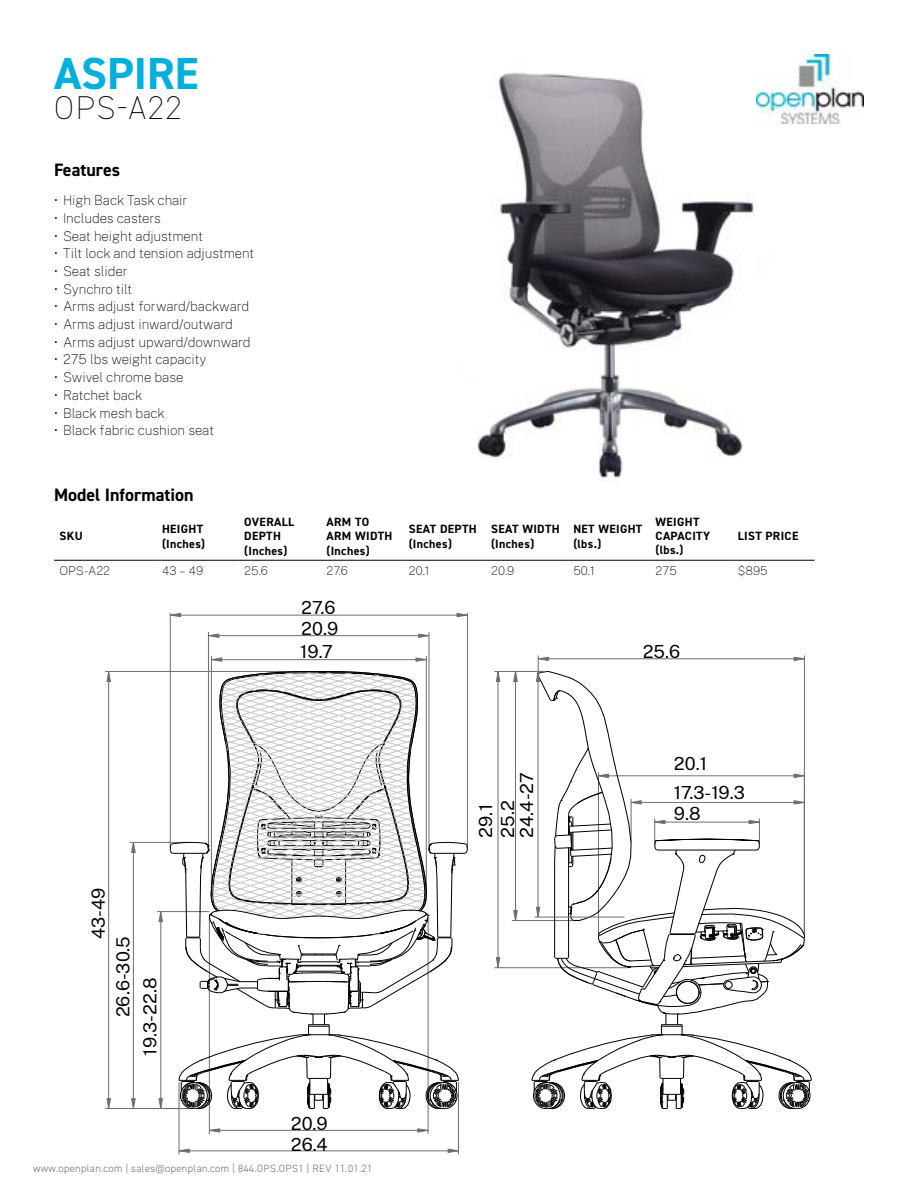
<style>
.page{position:relative;width:918px;height:1188px;background:#fff}
.page>*{position:absolute;margin:0;border:0;box-sizing:border-box;transform-origin:0 0}
.t1{font:700 45px "DIN2014";color:#00b0dc}
.t2{font:200 33px "DIN2014";letter-spacing:.055em;color:#000}
.t3{font:18px/24.6px "Public Sans";color:#000}
.t4{font:700 18px "DIN2014";color:#000}
.t5{font:100 13.5px "Public Sans";letter-spacing:-.005em;color:#000}
.t6{font:700 12px/14.4px "DIN2014";letter-spacing:.03em;color:#000}
.t7{font:100 12px "Public Sans";color:#000}
.t8{font:300 10.5px "DIN2014";letter-spacing:.03em;color:#6d6e71}
</style>
<div class="page">
<img style="left:770px;top:54px;width:94px;height:69px">
<img style="left:477px;top:72px;width:293px;height:410px">
<hr style="left:54px;top:560px;width:103px;height:1px;background:#000">
<hr style="left:157px;top:560px;width:82px;height:1px;background:#000">
<hr style="left:239px;top:560px;width:82px;height:1px;background:#000">
<hr style="left:321px;top:560px;width:82px;height:1px;background:#000">
<hr style="left:403px;top:560px;width:83px;height:1px;background:#000">
<hr style="left:486px;top:560px;width:82px;height:1px;background:#000">
<hr style="left:568px;top:560px;width:82px;height:1px;background:#000">
<hr style="left:650px;top:560px;width:82px;height:1px;background:#000">
<hr style="left:732px;top:560px;width:83px;height:1px;background:#000">
<hr style="left:211px;top:656px;width:1px;height:233px;background:#6d6e71">
<hr style="left:426px;top:656px;width:1px;height:232px;background:#6d6e71">
<hr style="left:222px;top:659px;width:194px;height:1px;background:#6d6e71">
<svg style="left:210px;top:657px;width:13px;height:5px"></svg>
<svg style="left:415px;top:657px;width:14px;height:5px"></svg>
<hr style="left:208px;top:632px;width:1px;height:216px;background:#6d6e71">
<hr style="left:429px;top:632px;width:1px;height:216px;background:#6d6e71">
<hr style="left:219px;top:635px;width:200px;height:1px;background:#6d6e71">
<svg style="left:209px;top:633px;width:11px;height:5px"></svg>
<svg style="left:418px;top:633px;width:12px;height:5px"></svg>
<hr style="left:170px;top:613px;width:1px;height:235px;background:#6d6e71">
<hr style="left:467px;top:613px;width:1px;height:235px;background:#6d6e71">
<hr style="left:181px;top:615px;width:276px;height:1px;background:#6d6e71">
<svg style="left:169px;top:613px;width:13px;height:5px"></svg>
<svg style="left:456px;top:613px;width:11px;height:5px"></svg>
<hr style="left:179px;top:1083px;width:1px;height:71px;background:#6d6e71">
<hr style="left:458px;top:1083px;width:1px;height:71px;background:#6d6e71">
<hr style="left:189px;top:1150px;width:259px;height:1px;background:#6d6e71">
<svg style="left:178px;top:1148px;width:12px;height:5px"></svg>
<svg style="left:447px;top:1148px;width:11px;height:5px"></svg>
<hr style="left:157px;top:911px;width:52px;height:1px;background:#6d6e71">
<hr style="left:160px;top:922px;width:1px;height:177px;background:#6d6e71">
<svg style="left:158px;top:1098px;width:5px;height:10px"></svg>
<svg style="left:158px;top:911px;width:5px;height:12px"></svg>
<hr style="left:130px;top:842px;width:59px;height:1px;background:#6d6e71">
<hr style="left:133px;top:852px;width:1px;height:247px;background:#6d6e71">
<svg style="left:131px;top:1098px;width:5px;height:10px"></svg>
<svg style="left:131px;top:841px;width:5px;height:12px"></svg>
<hr style="left:106px;top:1108px;width:86px;height:1px;background:#6d6e71">
<hr style="left:106px;top:671px;width:211px;height:1px;background:#6d6e71">
<hr style="left:108px;top:682px;width:1px;height:417px;background:#6d6e71">
<svg style="left:106px;top:1098px;width:5px;height:10px"></svg>
<svg style="left:106px;top:672px;width:5px;height:11px"></svg>
<hr style="left:512px;top:920px;width:65px;height:1px;background:#6d6e71">
<hr style="left:515px;top:682px;width:1px;height:229px;background:#6d6e71">
<svg style="left:513px;top:910px;width:5px;height:10px"></svg>
<svg style="left:513px;top:672px;width:5px;height:10px"></svg>
<hr style="left:495px;top:671px;width:51px;height:1px;background:#6d6e71">
<hr style="left:495px;top:967px;width:133px;height:1px;background:#6d6e71">
<hr style="left:498px;top:682px;width:1px;height:276px;background:#6d6e71">
<svg style="left:496px;top:672px;width:5px;height:11px"></svg>
<svg style="left:495px;top:957px;width:6px;height:12px"></svg>
<hr style="left:209px;top:918px;width:1px;height:216px;background:#6d6e71">
<hr style="left:428px;top:918px;width:1px;height:216px;background:#6d6e71">
<svg style="left:169px;top:671px;width:299px;height:462px"></svg>
<svg style="left:531px;top:656px;width:281px;height:453px"></svg>
<h1 class="t1" style="left:54px;top:44px;width:146px">ASPIRE</h1>
<h2 class="t2" style="left:54px;top:88px;width:129px">OPS-A22</h2>
<h3 class="t4" style="left:54px;top:158px;width:68px">Features</h3>
<p class="t5" style="left:54px;top:190px;width:135px">• High Back Task chair</p>
<p class="t5" style="left:54px;top:208px;width:109px">• Includes casters</p>
<p class="t5" style="left:54px;top:226px;width:150px">• Seat height adjustment</p>
<p class="t5" style="left:54px;top:243px;width:202px">• Tilt lock and tension adjustment</p>
<p class="t5" style="left:54px;top:261px;width:75px">• Seat slider</p>
<p class="t5" style="left:54px;top:279px;width:80px">• Synchro tilt</p>
<p class="t5" style="left:54px;top:297px;width:197px">• Arms adjust forward/backward</p>
<p class="t5" style="left:54px;top:314px;width:181px">• Arms adjust inward/outward</p>
<p class="t5" style="left:54px;top:332px;width:198px">• Arms adjust upward/downward</p>
<p class="t5" style="left:54px;top:350px;width:154px">• 275 lbs weight capacity</p>
<p class="t5" style="left:54px;top:367px;width:131px">• Swivel chrome base</p>
<p class="t5" style="left:54px;top:385px;width:90px">• Ratchet back</p>
<p class="t5" style="left:54px;top:403px;width:112px">• Black mesh back</p>
<p class="t5" style="left:54px;top:421px;width:162px">• Black fabric cushion seat</p>
<h3 class="t4" style="left:54px;top:483px;width:141px">Model Information</h3>
<p class="t6" style="left:59px;top:529px;width:25px">SKU</p>
<p class="t6" style="left:162px;top:522px;width:45px">HEIGHT (Inches)</p>
<p class="t6" style="left:244px;top:515px;width:51px">OVERALL<br>DEPTH (Inches)</p>
<p class="t6" style="left:327px;top:515px;width:67px">ARM TO<br>ARM WIDTH (Inches)</p>
<p class="t6" style="left:409px;top:522px;width:69px">SEAT DEPTH (Inches)</p>
<p class="t6" style="left:491px;top:522px;width:70px">SEAT WIDTH (Inches)</p>
<p class="t6" style="left:573px;top:522px;width:71px">NET WEIGHT (lbs.)</p>
<p class="t6" style="left:656px;top:515px;width:56px;line-height:14px">WEIGHT<br>CAPACITY (lbs.)</p>
<p class="t6" style="left:738px;top:529px;width:62px">LIST PRICE</p>
<p class="t7" style="left:59px;top:562px;width:52px">OPS-A22</p>
<p class="t7" style="left:162px;top:562px;width:43px">43 – 49</p>
<p class="t7" style="left:244px;top:562px;width:25px">25.6</p>
<p class="t7" style="left:327px;top:562px;width:23px">27.6</p>
<p class="t7" style="left:409px;top:562px;width:22px">20.1</p>
<p class="t7" style="left:491px;top:562px;width:25px">20.9</p>
<p class="t7" style="left:573px;top:562px;width:23px">50.1</p>
<p class="t7" style="left:656px;top:562px;width:23px">275</p>
<p class="t7" style="left:738px;top:562px;width:31px">$895</p>
<h3 class="t3" style="left:301px;top:597px;width:39px;line-height:20.5px">27.6<br>20.9</h3>
<h3 class="t3" style="left:300px;top:638px;width:34px">19.7</h3>
<h3 class="t3" style="left:643px;top:638px;width:39px">25.6</h3>
<h3 class="t3" style="left:85px;top:1017px;width:131px;text-indent:78px;rotate:-90deg">43-49<br>26.6-30.5</h3>
<h3 class="t3" style="left:137px;top:1056px;width:79px;rotate:-90deg">19.3-22.8</h3>
<h3 class="t3" style="left:291px;top:1112px;width:39px;line-height:20.9px">20.9<br>26.4</h3>
<p class="t8" style="left:33px;top:1162px;width:340px">www.openplan.com | sales@openplan.com | 844.OPS.OPS1 | REV 11.01.21</p>
<h3 class="t3" style="left:514px;top:838px;width:67px;rotate:-90deg">24.4-27</h3>
<h3 class="t3" style="left:474px;top:838px;width:39px;line-height:21.9px;rotate:-90deg">29.1<br>25.2</h3>
<h3 class="t3" style="left:674px;top:748px;width:73px;line-height:29.5px">20.1<br>17.3-19.3</h3>
<h3 class="t3" style="left:674px;top:800px;width:28px">9.8</h3>
</div>
